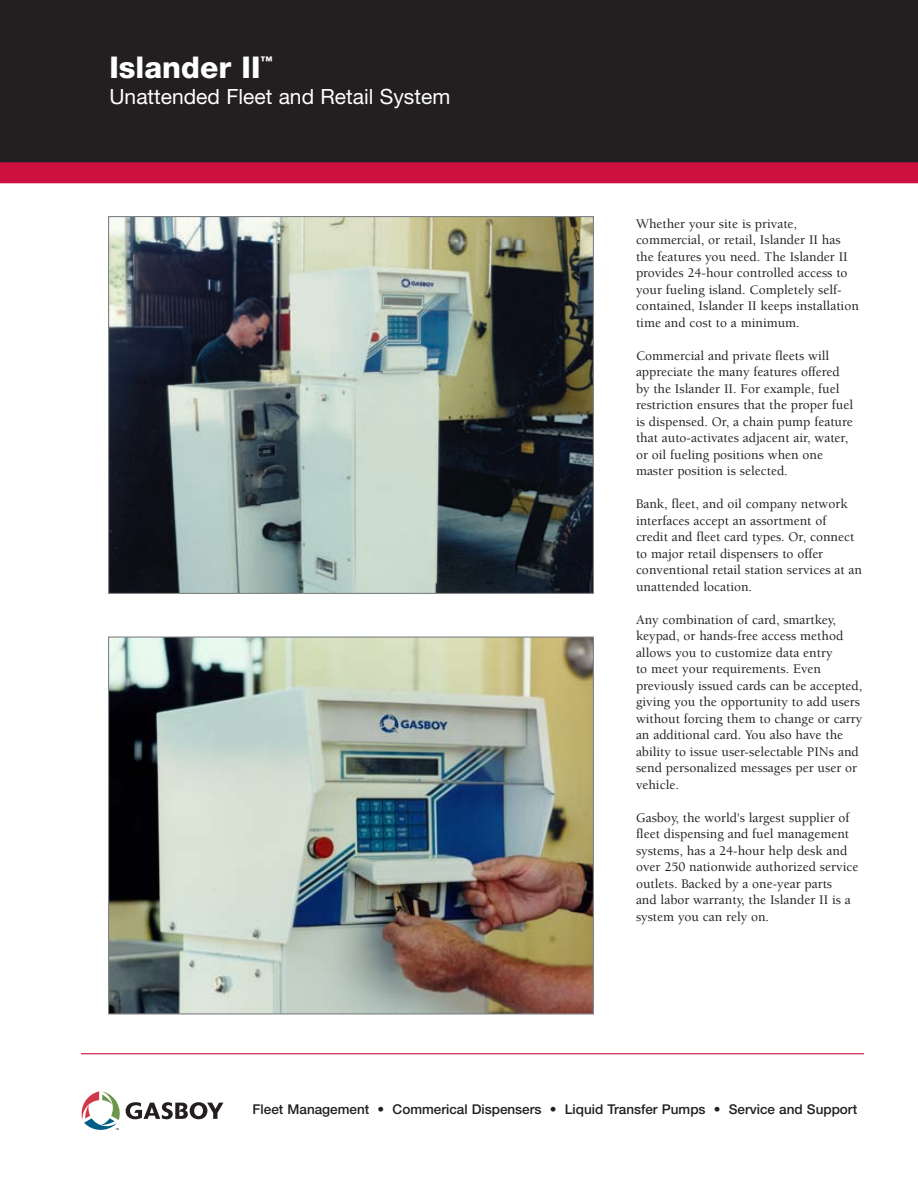
<style>
.page{position:relative;width:918px;height:1188px;background:#fff}
.page>*{position:absolute;margin:0;border:0;box-sizing:border-box;transform-origin:0 0}
.t1{font:800 30px "Helvetica Neue";color:#fff}
.t2{font:21px "Helvetica Neue";color:#fff}
.t3{font:500 13.5px/16.5px "Berkeley";color:#231f20}
.t4{font:500 13.5px "Helvetica Neue";color:#231f20}
.t5{font:800 12px "Helvetica Neue";color:#fff}
</style>
<div class="page">
<div style="left:0;top:0;width:918px;height:163px;background:#231f20"></div>
<div style="left:0;top:162px;width:918px;height:21px;background:#ce1041"></div>
<img style="left:110px;top:218px;width:482px;height:374px">
<img style="left:110px;top:639px;width:482px;height:374px">
<hr style="left:81px;top:1053px;width:783px;height:1px;background:#ce1041">
<svg style="left:82px;top:1091px;width:141px;height:39px"></svg>
<h1 class="t1" style="left:110px;top:50px;width:152px">Islander II</h1>
<p class="t5" style="left:261px;top:54px;width:13px">™</p>
<h2 class="t2" style="left:110px;top:84px;width:342px">Unattended Fleet and Retail System</h2>
<p class="t3" style="left:636px;top:215px;width:224px">Whether your site is private, commercial, or retail, Islander II has the features you need. The Islander II provides 24-hour controlled access to your fueling island. Completely self&shy;contained, Islander II keeps installation time and cost to a minimum.</p>
<p class="t3" style="left:636px;top:347px;width:219px">Commercial and private fleets will appreciate the many features offered by the Islander II. For example, fuel restriction ensures that the proper fuel is dispensed. Or, a chain pump feature that auto-activates adjacent air, water, or oil fueling positions when one master position is selected.</p>
<p class="t3" style="left:636px;top:496px;width:228px">Bank, fleet, and oil company network interfaces accept an assortment of<br>credit and fleet card types. Or, connect to major retail dispensers to offer conventional retail station services at an unattended location.</p>
<p class="t3" style="left:636px;top:611px;width:228px">Any combination of card, smartkey, keypad, or hands-free access method allows you to customize data entry<br>to meet your requirements. Even previously issued cards can be accepted, giving you the opportunity to add users without forcing them to change or carry an additional card. You also have the ability to issue user-selectable PINs and send personalized messages per user or vehicle.</p>
<p class="t3" style="left:636px;top:809px;width:224px">Gasboy, the world's largest supplier of fleet dispensing and fuel management systems, has a 24-hour help desk and over 250 nationwide authorized service outlets. Backed by a one-year parts<br>and labor warranty, the Islander II is a system you can rely on.</p>
<p class="t4" style="left:253px;top:1101px;width:606px">Fleet Management • Commerical Dispensers • Liquid Transfer Pumps • Service and Support</p>
</div>
